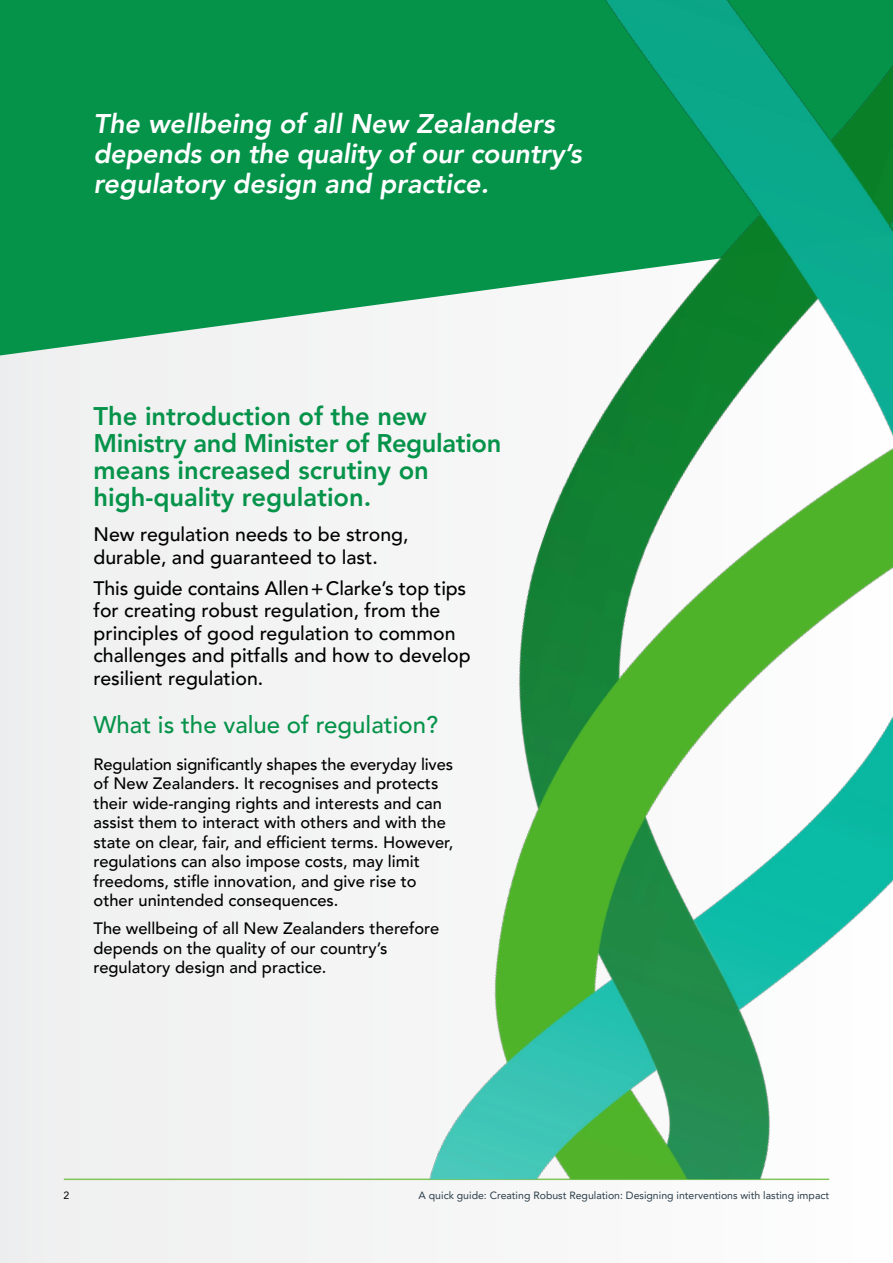
<style>
.page{position:relative;width:893px;height:1263px;background:#fff}
.page>*{position:absolute;margin:0;border:0;box-sizing:border-box;transform-origin:0 0}
.t1{font:italic 800 27px/30px "Avenir LT Pro";color:#fff}
.t2{font:800 25.5px/27px "Avenir LT Pro";color:#05934a}
.t3{font:500 24px "Avenir LT Pro";color:#05934a}
.t4{font:500 19.5px/22.5px "Avenir LT Pro";color:#000}
.t5{font:500 16.5px/19.5px "Avenir LT Pro";color:#000}
.t6{font:10.5px "Avenir LT Pro";color:#2a3c48}
.t7{font:10.5px "Avenir LT Pro";color:#000}
</style>
<div class="page">
<div style="left:0;top:223px;width:893px;height:1040px;background:#f2f2f3"></div>
<hr style="left:64px;top:1178px;width:765px;height:2px;background:#82c55b">
<svg style="left:0;top:0;width:399px;height:355px;background:#169a56"></svg>
<img style="left:399px;top:0;width:494px;height:1179px">
<h1 class="t1" style="left:94px;top:110px;width:490px">The wellbeing of all New Zealanders depends on the quality of our country’s regulatory design and practice.</h1>
<h2 class="t2" style="left:94px;top:403px;width:409px">The introduction of the new<br>Ministry and Minister of Regulation means increased scrutiny on high-quality regulation.</h2>
<p class="t4" style="left:94px;top:524px;width:317px">New regulation needs to be strong, durable, and guaranteed to last.</p>
<p class="t4" style="left:94px;top:577px;width:379px">This guide contains Allen+Clarke’s top tips for creating robust regulation, from the principles of good regulation to common challenges and pitfalls and how to develop resilient regulation.</p>
<h3 class="t3" style="left:94px;top:711px;width:346px">What is the value of regulation?</h3>
<p class="t5" style="left:94px;top:754px;width:361px">Regulation significantly shapes the everyday lives of New Zealanders. It recognises and protects their wide-ranging rights and interests and can assist them to interact with others and with the state on clear, fair, and efficient terms. However, regulations can also impose costs, may limit freedoms, stifle innovation, and give rise to other unintended consequences.</p>
<p class="t5" style="left:94px;top:919px;width:347px">The wellbeing of all New Zealanders therefore depends on the quality of our country’s regulatory design and practice.</p>
<p class="t7" style="left:64px;top:1189px;width:7px">2</p>
<p class="t6" style="left:419px;top:1189px;width:412px">A quick guide: Creating Robust Regulation: Designing interventions with lasting impact</p>
</div>
